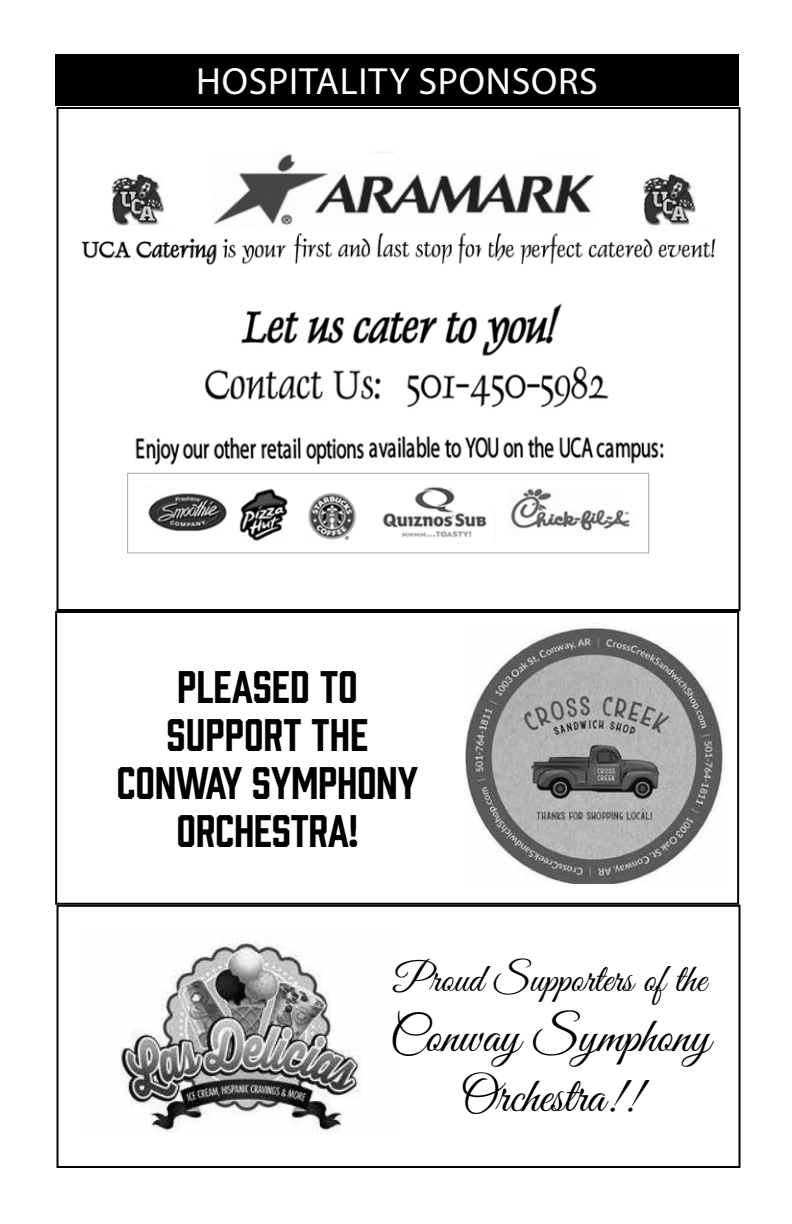
<style>
.page{position:relative;width:792px;height:1224px;background:#fff}
.page>*{position:absolute;margin:0;border:0;box-sizing:border-box;transform-origin:0 0}
.t1{font:50px/60px "Great Vibes";color:#000;text-align:center}
.t2{font:42px/48px "Prohibition";letter-spacing:-.01em;color:#000;text-align:center}
.t3{font:40px "Great Vibes";color:#000}
.t4{font:38px "Myriad Pro";letter-spacing:.02em;color:#fff}
</style>
<div class="page">
<img style="left:56px;top:150px;width:660px;height:428px">
<div style="left:57px;top:905px;width:684px;height:263px;border:2px solid #000"></div>
<div style="left:55px;top:611px;width:684px;height:294px;border:2px solid #000"></div>
<div style="left:57px;top:107px;width:684px;height:504px;border:2px solid #000"></div>
<div style="left:55px;top:54px;width:684px;height:51px;background:#000"></div>
<img style="left:120px;top:939px;width:241px;height:193px">
<div style="left:127px;top:473px;width:522px;height:80px;border:1px solid #a7a9ac"></div>
<img style="left:465px;top:623px;width:260px;height:260px">
<p class="t4" style="left:196px;top:58px;width:403px">HOSPITALITY SPONSORS</p>
<p class="t2" style="left:117px;top:660px;width:303px">PLEASED TO<br>SUPPORT THE<br>CONWAY SYMPHONY<br>ORCHESTRA!</p>
<p class="t3" style="left:394px;top:957px;width:314px">Proud Supporters of the</p>
<p class="t1" style="left:390px;top:1009px;width:322px">Conway Symphony<br>Orchestra!!</p>
</div>
